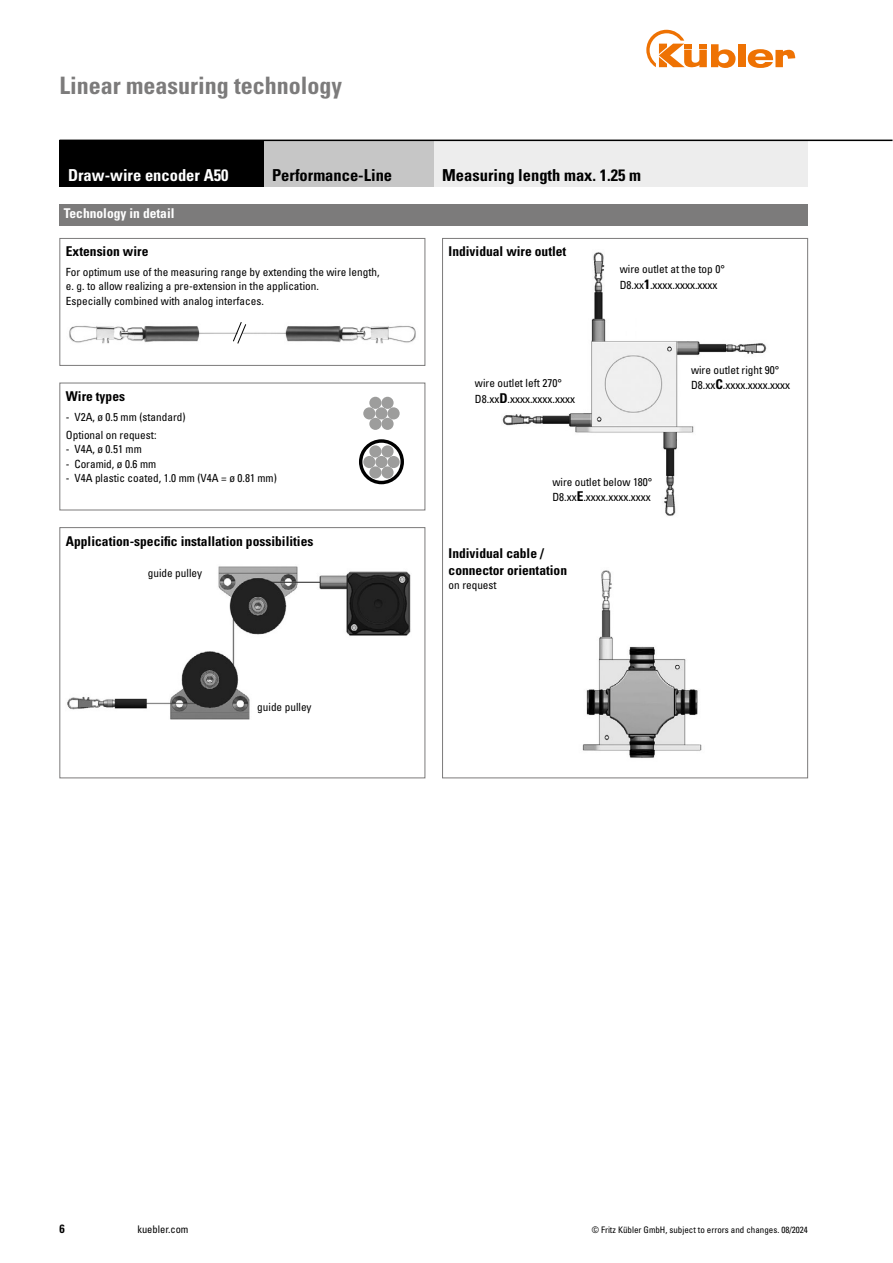
<style>
.page{position:relative;width:893px;height:1263px;background:#fff}
.page>*{position:absolute;margin:0;border:0;box-sizing:border-box;transform-origin:0 0}
.t1{font:700 condensed 24px "Univers LT Std";color:#7c7b7b}
.t2{font:700 condensed 16.5px "Univers LT Std";color:#000}
.t3{font:700 condensed 16.5px "Univers LT Std";color:#fff}
.t4{font:700 condensed 13.5px/16.5px "Univers LT Std";color:#000}
.t5{font:700 condensed 13.5px "Univers LT Std";color:#fff}
.t6{font:700 condensed 12px "Univers LT Std";color:#000}
.t7{font:condensed 11.25px/15.8px "Univers LT Std";color:#000}
.t8{font:condensed 10.5px "Univers LT Std";color:#000}
.t9{font:condensed 9px "Univers LT Std";color:#000}
.s1{font-weight:700;font-size:13.5px}
</style>
<div class="page">
<div style="left:738px;top:44px;width:7px;height:23px;background:#ee7203"></div>
<svg style="left:748px;top:49px;width:47px;height:19px"></svg>
<svg style="left:646px;top:30px;width:89px;height:38px"></svg>
<img style="left:502px;top:252px;width:265px;height:264px">
<img style="left:582px;top:570px;width:120px;height:188px">
<img style="left:67px;top:566px;width:344px;height:154px">
<div style="left:60px;top:527px;width:365px;height:251px;border:1px solid #7c7b7b"></div>
<div style="left:60px;top:238px;width:365px;height:128px;border:1px solid #7c7b7b"></div>
<img style="left:69px;top:325px;width:164px;height:19px">
<img style="left:246px;top:324px;width:170px;height:20px">
<svg style="left:233px;top:322px;width:13px;height:22px"></svg>
<div style="left:363px;top:407px;width:12px;height:12px;background:#9d9d9c;border-radius:50%"></div>
<div style="left:369px;top:418px;width:12px;height:12px;background:#9d9d9c;border-radius:50%"></div>
<div style="left:369px;top:397px;width:12px;height:12px;background:#9d9d9c;border-radius:50%"></div>
<div style="left:381px;top:418px;width:13px;height:12px;background:#9d9d9c;border-radius:50%"></div>
<div style="left:381px;top:397px;width:13px;height:12px;background:#9d9d9c;border-radius:50%"></div>
<div style="left:375px;top:407px;width:13px;height:12px;background:#9d9d9c;border-radius:50%"></div>
<div style="left:388px;top:407px;width:12px;height:12px;background:#9d9d9c;border-radius:50%"></div>
<div style="left:363px;top:456px;width:12px;height:12px;background:#9d9d9c;border-radius:50%"></div>
<div style="left:369px;top:466px;width:12px;height:12px;background:#9d9d9c;border-radius:50%"></div>
<div style="left:369px;top:445px;width:12px;height:12px;background:#9d9d9c;border-radius:50%"></div>
<div style="left:381px;top:466px;width:13px;height:12px;background:#9d9d9c;border-radius:50%"></div>
<div style="left:381px;top:445px;width:13px;height:12px;background:#9d9d9c;border-radius:50%"></div>
<div style="left:375px;top:456px;width:13px;height:12px;background:#9d9d9c;border-radius:50%"></div>
<div style="left:388px;top:456px;width:12px;height:12px;background:#9d9d9c;border-radius:50%"></div>
<div style="left:359px;top:439px;width:45px;height:45px;border:3px solid #000;border-radius:50%"></div>
<div style="left:60px;top:204px;width:748px;height:21px;background:#7c7b7b"></div>
<div style="left:434px;top:140px;width:374px;height:47px;background:#ededed"></div>
<div style="left:264px;top:140px;width:170px;height:47px;background:#c6c6c6"></div>
<div style="left:60px;top:140px;width:204px;height:47px;background:#000"></div>
<hr style="left:60px;top:140px;width:832px;height:1px;background:#000">
<h1 class="t1" style="left:60px;top:71px;width:284px">Linear measuring technology</h1>
<h2 class="t3" style="left:68px;top:165px;width:162px">Draw-wire encoder A50</h2>
<h2 class="t2" style="left:272px;top:165px;width:122px">Performance-Line</h2>
<h2 class="t2" style="left:442px;top:165px;width:200px">Measuring length max. 1.25 m</h2>
<p class="t5" style="left:64px;top:205px;width:112px">Technology in detail</p>
<p class="t4" style="left:66px;top:243px;width:84px">Extension wire</p>
<p class="t7" style="left:66px;top:265px;width:315px;line-height:14.2px">For optimum use of the measuring range by extending the wire length, e. g. to allow realizing a pre-extension in the application.<br>Especially combined with analog interfaces.</p>
<p class="t4" style="left:66px;top:388px;width:61px">Wire types</p>
<p class="t7" style="left:66px;top:407px;width:121px;line-height:18.5px">- V2A, ø 0.5 mm (standard)<br>Optional on request:</p>
<p class="t7" style="left:66px;top:441px;width:77px">- V4A, ø 0.51 mm</p>
<p class="t7" style="left:66px;top:456px;width:92px">- Coramid, ø 0.6 mm</p>
<p class="t7" style="left:66px;top:470px;width:212px">- V4A plastic coated, 1.0 mm (V4A = ø 0.81 mm)</p>
<p class="t4" style="left:66px;top:532px;width:249px">Application-specific installation possibilities</p>
<p class="t7" style="left:148px;top:565px;width:56px">guide pulley</p>
<p class="t7" style="left:257px;top:699px;width:56px">guide pulley</p>
<p class="t4" style="left:449px;top:243px;width:119px">Individual wire outlet</p>
<p class="t7" style="left:475px;top:375px;width:102px">wire outlet left 270°<br>D8.xx<span class="s1">D</span>.xxxx.xxxx.xxxx</p>
<p class="t7" style="left:620px;top:261px;width:107px">wire outlet at the top 0°<br>D8.xx<span class="s1">1</span>.xxxx.xxxx.xxxx</p>
<p class="t7" style="left:691px;top:362px;width:101px">wire outlet right 90°<br>D8.xx<span class="s1">C</span>.xxxx.xxxx.xxxx</p>
<p class="t7" style="left:552px;top:474px;width:102px">wire outlet below 180°<br>D8.xx<span class="s1">E</span>.xxxx.xxxx.xxxx</p>
<p class="t4" style="left:449px;top:545px;width:120px">Individual cable / connector orientation</p>
<p class="t7" style="left:449px;top:577px;width:50px">on request</p>
<p class="t6" style="left:60px;top:1221px;width:7px">6</p>
<p class="t8" style="left:137px;top:1223px;width:53px">kuebler.com</p>
<p class="t9" style="left:592px;top:1224px;width:218px">© Fritz Kübler GmbH, subject to errors and changes. 08/2024</p>
</div>
